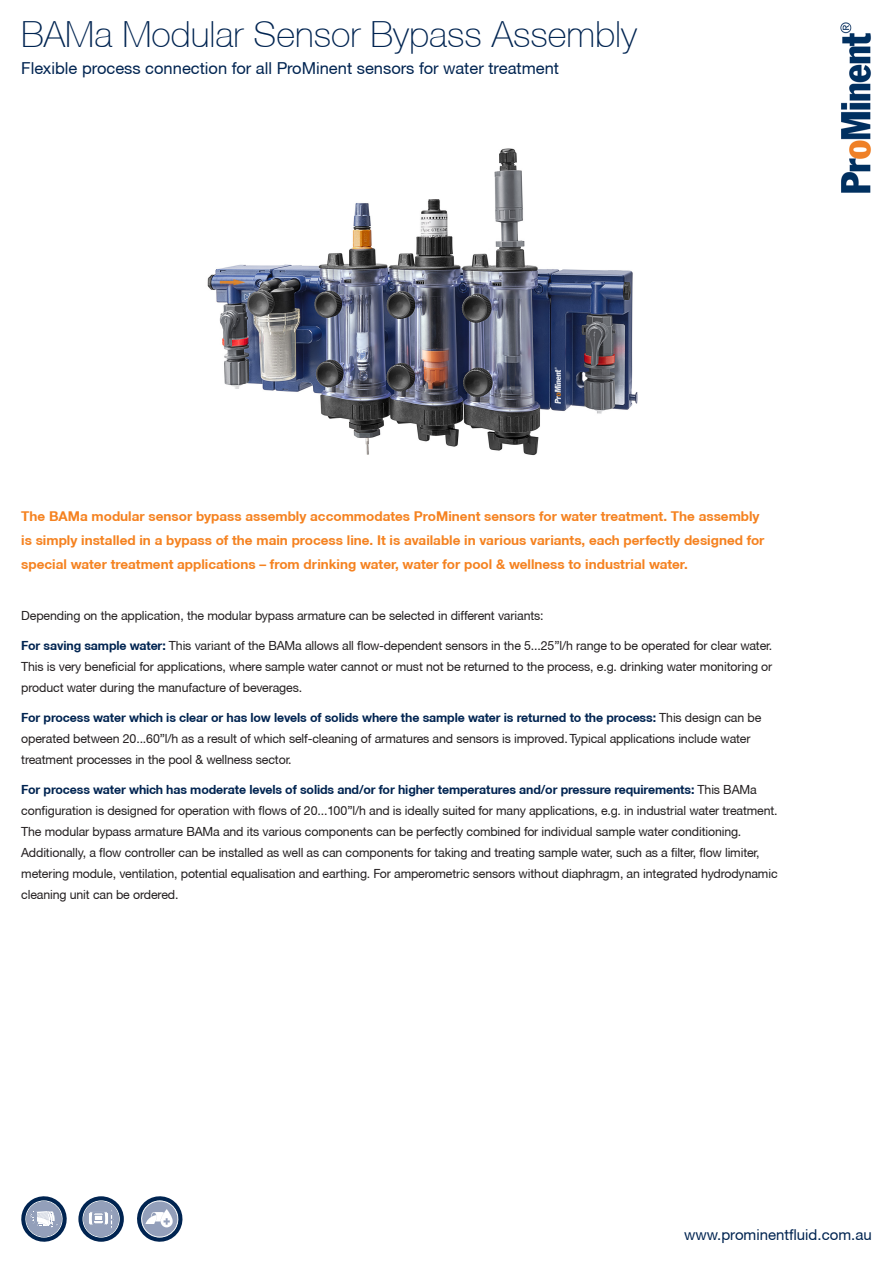
<style>
.page{position:relative;width:893px;height:1263px;background:#fff}
.page>*{position:absolute;margin:0;border:0;box-sizing:border-box;transform-origin:0 0}
.t1{font:100 36px "Helvetica Neue CE";color:#002451}
.t2{font:16.5px "Helvetica Neue CE";color:#002451}
.t3{font:15px "Helvetica Neue CE";color:#002451}
.t4{font:700 13.5px/24px "Helvetica Neue CE";color:#f58220}
.t5{font:12.6px/21px "Helvetica Neue CE";letter-spacing:-.01em;color:#231f20}
.s1{font-weight:700;color:#002451}
</style>
<div class="page">
<img style="left:840px;top:22px;width:31px;height:171px">
<img style="left:207px;top:148px;width:431px;height:308px">
<svg style="left:21px;top:1196px;width:46px;height:46px"></svg>
<svg style="left:78px;top:1196px;width:46px;height:46px"></svg>
<svg style="left:83px;top:1200px;width:37px;height:37px"></svg>
<svg style="left:137px;top:1196px;width:45px;height:46px"></svg>
<p class="t1" style="left:21px;top:13px;width:617px">BAMa Modular Sensor Bypass Assembly</p>
<p class="t2" style="left:21px;top:58px;width:539px">Flexible process connection for all ProMinent sensors for water treatment</p>
<p class="t4" style="left:21px;top:504px;width:745px">The BAMa modular sensor bypass assembly accommodates ProMinent sensors for water treatment. The assembly is simply installed in a bypass of the main process line. It is available in various variants, each perfectly designed for special water treatment applications – from drinking water, water for pool &amp; wellness to industrial water.</p>
<p class="t5" style="left:21px;top:605px;width:524px">Depending on the application, the modular bypass armature can be selected in different variants:</p>
<p class="t5" style="left:21px;top:635px;width:753px;text-align:justify"><span class="s1">For saving sample water:</span> This variant of the BAMa allows all flow-dependent sensors in the 5...25”l/h range to be operated for clear water.<br>This is very beneficial for applications, where sample water cannot or must not be returned to the process, e.g. drinking water monitoring or product water during the manufacture of beverages.</p>
<p class="t5" style="left:21px;top:707px;width:742px"><span class="s1">For process water which is clear or has low levels of solids where the sample water is returned to the process:</span> This design can be operated between 20...60”l/h as a result of which self-cleaning of armatures and sensors is improved. Typical applications include water treatment processes in the pool &amp; wellness sector.</p>
<p class="t5" style="left:21px;top:779px;width:758px"><span class="s1">For process water which has moderate levels of solids and/or for higher temperatures and/or pressure requirements:</span> This BAMa configuration is designed for operation with flows of 20...100”l/h and is ideally suited for many applications, e.g. in industrial water treatment.</p>
<p class="t5" style="left:21px;top:821px;width:758px">The modular bypass armature BAMa and its various components can be perfectly combined for individual sample water conditioning.<br>Additionally, a flow controller can be installed as well as can components for taking and treating sample water, such as a filter, flow limiter, metering module, ventilation, potential equalisation and earthing. For amperometric sensors without diaphragm, an integrated hydrodynamic cleaning unit can be ordered.</p>
<p class="t3" style="left:684px;top:1226px;width:189px">www.prominentfluid.com.au</p>
</div>
